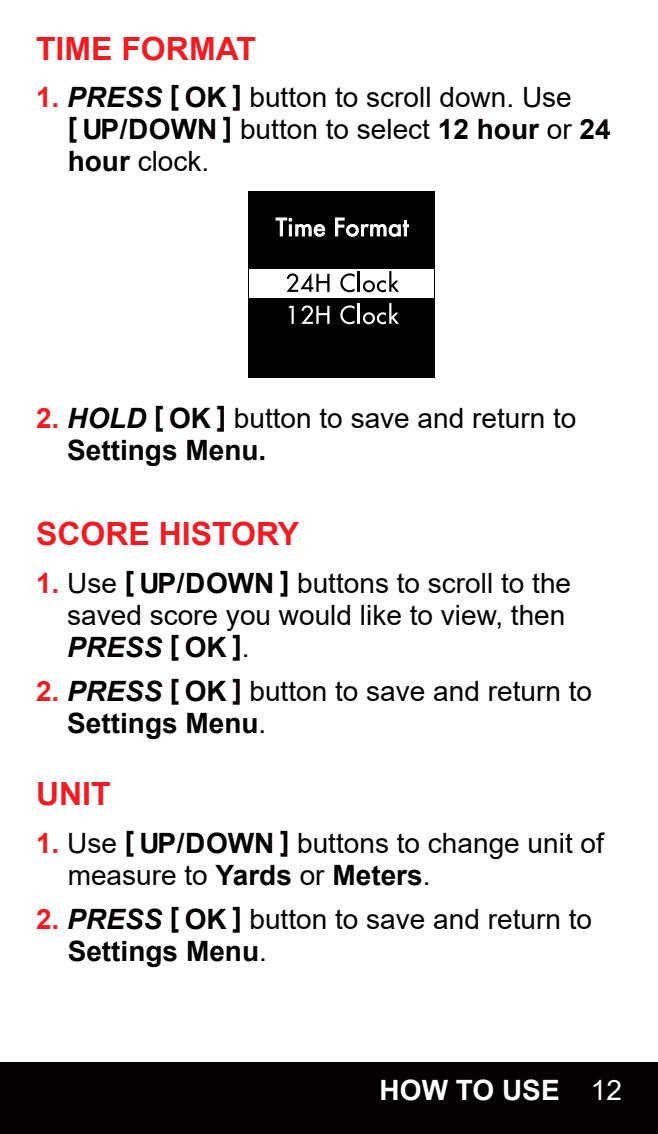
<style>
.page{position:relative;width:658px;height:1134px;background:#fff}
.page>*{position:absolute;margin:0;border:0;box-sizing:border-box;transform-origin:0 0}
.t1{font:700 32px "Arial";color:#ee1d23}
.t2{font:28px/32px "Arial";color:#060101}
.t3{font:700 28px "Arial";color:#fff}
.s1{font-weight:700;color:#ee1d23}
.s2{font-weight:700;font-style:italic}
.s3{font-weight:700}
.s4{font-weight:400}
</style>
<div class="page">
<div style="left:0;top:1062px;width:658px;height:72px;background:#060101"></div>
<div style="left:249px;top:191px;width:186px;height:187px;background:#000"></div>
<div style="left:250px;top:269px;width:184px;height:28px;background:#fff"></div>
<svg style="left:275px;top:218px;width:50px;height:19px"></svg>
<svg style="left:335px;top:218px;width:74px;height:19px"></svg>
<svg style="left:286px;top:273px;width:43px;height:19px"></svg>
<svg style="left:340px;top:273px;width:14px;height:19px"></svg>
<hr style="left:358px;top:271px;width:2px;height:21px;background:#000">
<svg style="left:363px;top:271px;width:36px;height:21px"></svg>
<svg style="left:288px;top:306px;width:6px;height:18px"></svg>
<svg style="left:301px;top:305px;width:28px;height:19px"></svg>
<svg style="left:340px;top:305px;width:14px;height:19px"></svg>
<hr style="left:358px;top:303px;width:2px;height:21px;background:#fff">
<svg style="left:363px;top:303px;width:36px;height:21px"></svg>
<p class="t1" style="left:36px;top:27px;width:221px">TIME FORMAT</p>
<p class="t2" style="left:68px;top:80px;width:544px;text-indent:-32px"><span class="s1">1.</span> <span class="s2">PRESS</span> <span class="s3">[ OK ]</span> button to scroll down. Use<br><span class="s3">[ UP/DOWN ]</span> button to select <span class="s3">12 hour</span> or <span class="s3">24 hour</span> clock.</p>
<p class="t2" style="left:67px;top:402px;width:511px;text-indent:-31px"><span class="s1">2.</span> <span class="s2">HOLD</span> <span class="s3">[ OK ]</span> button to save and return to<br><span class="s3">Settings Menu.</span></p>
<p class="t1" style="left:36px;top:511px;width:265px">SCORE HISTORY</p>
<p class="t2" style="left:67px;top:567px;width:505px;text-indent:-31px"><span class="s1">1.</span> Use <span class="s3">[ UP/DOWN ]</span> buttons to scroll to the saved score you would like to view, then<br><span class="s2">PRESS</span> <span class="s3">[ OK ]</span>.</p>
<p class="t2" style="left:67px;top:675px;width:526px;text-indent:-31px"><span class="s1">2.</span> <span class="s2">PRESS</span> <span class="s3">[ OK ]</span> button to save and return to<br><span class="s3">Settings Menu</span>.</p>
<p class="t1" style="left:36px;top:771px;width:76px">UNIT</p>
<p class="t2" style="left:68px;top:827px;width:537px;text-indent:-32px"><span class="s1">1.</span> Use <span class="s3">[ UP/DOWN ]</span> buttons to change unit of measure to <span class="s3">Yards</span> or <span class="s3">Meters</span>.</p>
<p class="t2" style="left:68px;top:903px;width:526px;text-indent:-32px"><span class="s1">2.</span> <span class="s2">PRESS</span> <span class="s3">[ OK ]</span> button to save and return to<br><span class="s3">Settings Menu</span>.</p>
<p class="t3" style="left:379px;top:1071px;width:244px">HOW TO USE <span class="s4">12</span></p>
</div>
